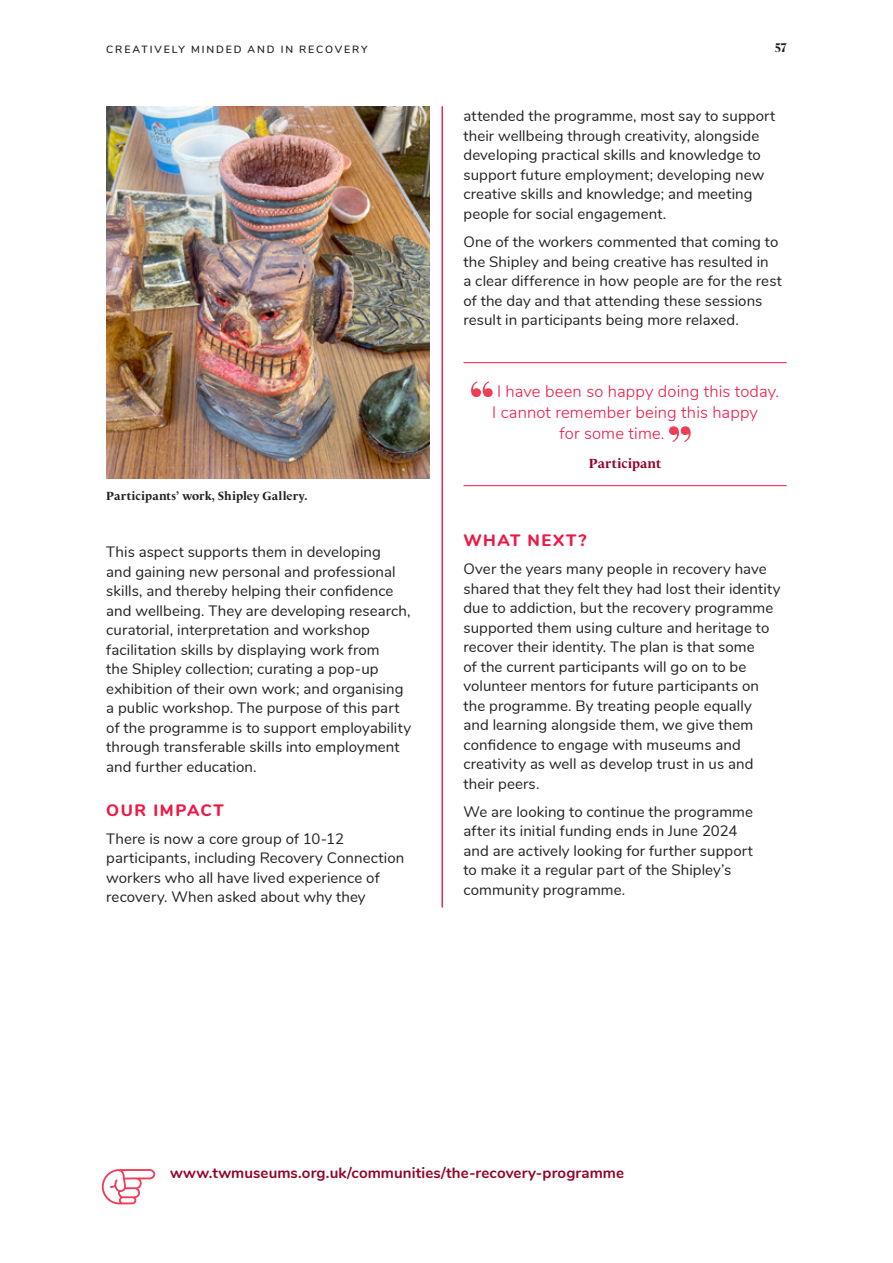
<style>
.page{position:relative;width:893px;height:1263px;background:#fff}
.page>*{position:absolute;margin:0;border:0;box-sizing:border-box;transform-origin:0 0}
.QUOTE_WITH_SOURCE{font:300 16.5px "Nunito";letter-spacing:.01em;color:#ed1845}
.B_HEAD_2022{font:800 16.5px "Nunito";letter-spacing:.1em;color:#ed1845}
.BODY_COPY_2022{font:15px/19.5px "Nunito";letter-spacing:.005em;color:#231f20}
.Organisation_URL{font:700 15px "Nunito";letter-spacing:.005em;color:#910529}
.QUOTE_SOURCE_2022{font:700 13.5px "Le Monde Livre Cla Std";letter-spacing:.005em;color:#910529}
.PHOTO_CAPTION_2022{font:700 12px "Le Monde Livre Cla Std";color:#231f20}
.t1{font:700 12px "Ivy Presto Headline";color:#231f20}
.t2{font:600 10.5px "Nunito";letter-spacing:.18em;color:#231f20}
</style>
<div class="page">
<hr style="left:463px;top:362px;width:324px;height:1px;background:#ed1845">
<hr style="left:463px;top:485px;width:324px;height:1px;background:#ed1845">
<svg style="left:471px;top:381px;width:22px;height:16px"></svg>
<svg style="left:669px;top:426px;width:22px;height:16px"></svg>
<hr style="left:442px;top:106px;width:1px;height:801px;background:#ed1845">
<img style="left:106px;top:106px;width:323px;height:372px">
<svg style="left:102px;top:1169px;width:53px;height:35px"></svg>
<p class="t2" style="left:106px;top:42px;width:263px">CREATIVELY MINDED AND IN RECOVERY</p>
<p class="t1" style="left:775px;top:39px;width:13px">57</p>
<p class="BODY_COPY_2022" style="left:463px;top:106px;width:313px">attended the programme, most say to support their wellbeing through creativity, alongside developing practical skills and knowledge to support future employment; developing new creative skills and knowledge; and meeting people for social engagement.</p>
<p class="BODY_COPY_2022" style="left:463px;top:231px;width:320px">One of the workers commented that coming to the Shipley and being creative has resulted in<br>a clear difference in how people are for the rest of the day and that attending these sessions result in participants being more relaxed.</p>
<p class="PHOTO_CAPTION_2022" style="left:106px;top:489px;width:203px">Participants’ work, Shipley Gallery.</p>
<p class="BODY_COPY_2022" style="left:106px;top:541px;width:306px">This aspect supports them in developing<br>and gaining new personal and professional skills, and thereby helping their confidence and wellbeing. They are developing research, curatorial, interpretation and workshop facilitation skills by displaying work from<br>the Shipley collection; curating a pop-up exhibition of their own work; and organising a public workshop. The purpose of this part of the programme is to support employability through transferable skills into employment and further education.</p>
<p class="B_HEAD_2022" style="left:106px;top:798px;width:119px">OUR IMPACT</p>
<p class="BODY_COPY_2022" style="left:106px;top:828px;width:300px">There is now a core group of 10-12 participants, including Recovery Connection workers who all have lived experience of recovery. When asked about why they</p>
<p class="QUOTE_WITH_SOURCE" style="left:497px;top:379px;width:283px">I have been so happy doing this today.</p>
<p class="QUOTE_WITH_SOURCE" style="left:492px;top:400px;width:267px">I cannot remember being this happy</p>
<p class="QUOTE_WITH_SOURCE" style="left:559px;top:421px;width:107px">for some time.</p>
<p class="QUOTE_SOURCE_2022" style="left:589px;top:456px;width:74px">Participant</p>
<p class="B_HEAD_2022" style="left:463px;top:528px;width:124px">WHAT NEXT?</p>
<p class="BODY_COPY_2022" style="left:463px;top:558px;width:319px">Over the years many people in recovery have shared that they felt they had lost their identity due to addiction, but the recovery programme supported them using culture and heritage to recover their identity. The plan is that some<br>of the current participants will go on to be volunteer mentors for future participants on the programme. By treating people equally and learning alongside them, we give them confidence to engage with museums and creativity as well as develop trust in us and their peers.</p>
<p class="BODY_COPY_2022" style="left:463px;top:801px;width:291px">We are looking to continue the programme after its initial funding ends in June 2024 and are actively looking for further support to make it a regular part of the Shipley’s community programme.</p>
<p class="Organisation_URL" style="left:170px;top:1162px;width:455px">www.twmuseums.org.uk/communities/the-recovery-programme</p>
</div>
